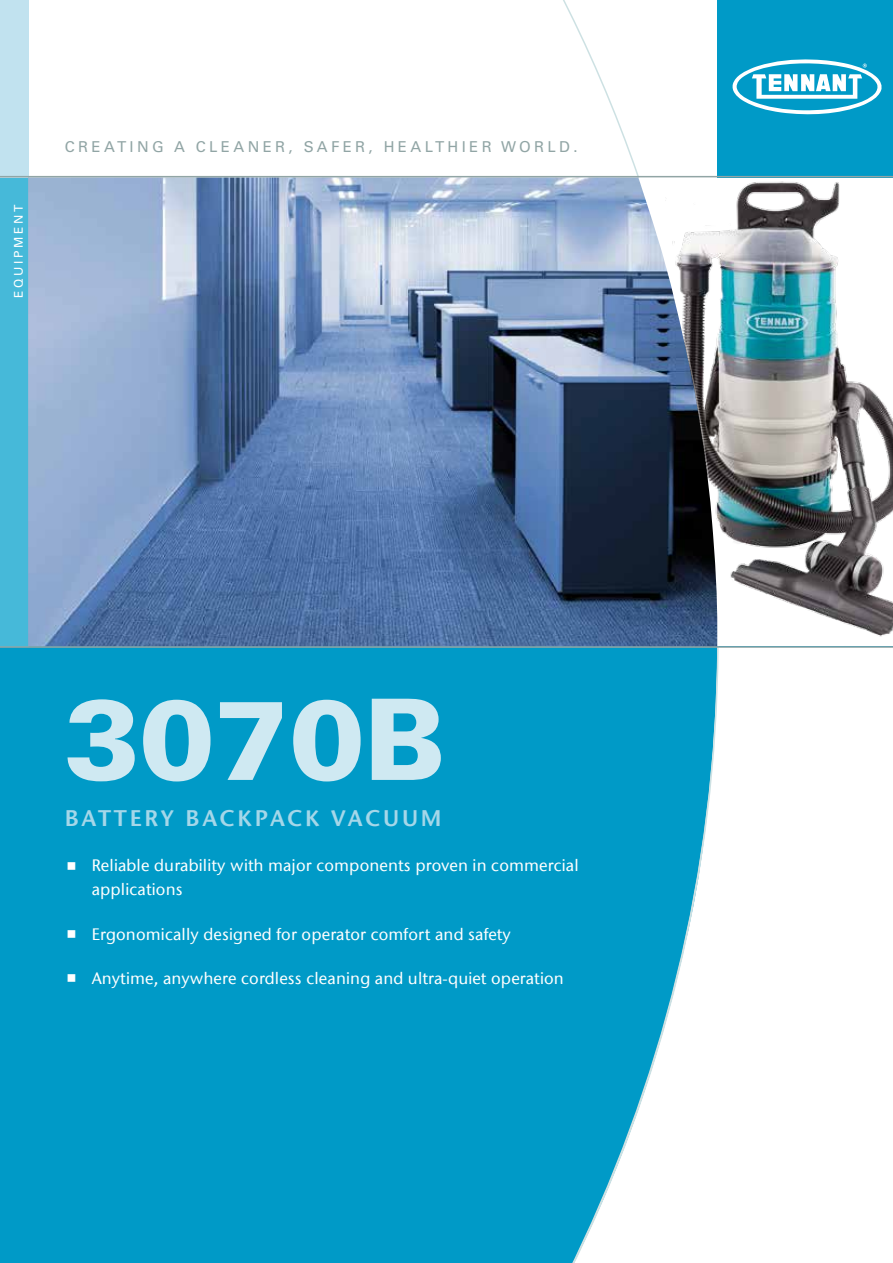
<style>
.page{position:relative;width:893px;height:1263px;background:#fff}
.page>*{position:absolute;margin:0;border:0;box-sizing:border-box;transform-origin:0 0}
.t1{font:900 112.5px "Univers LT Std";color:#cfe9f2}
.t2{font:22.5px "Stone Sans ITC Semi";letter-spacing:.12em;color:#a5d7e9}
.t3{font:500 16.5px/24px "Stone Sans ITC";letter-spacing:.01em;color:#fff}
.t4{font:15px "Univers LT Std";letter-spacing:.225em;color:#91a5a5}
.t5{font:12px "Univers LT Std";letter-spacing:.225em;color:#fff}
</style>
<div class="page">
<div style="left:0;top:646px;width:893px;height:617px;background:#009ac7"></div>
<img style="left:719px;top:177px;width:174px;height:460px">
<div style="left:0;top:176px;width:28px;height:471px;background:#46b9d9"></div>
<div style="left:0;top:0;width:28px;height:177px;background:#c1e2ef"></div>
<div style="left:719px;top:0;width:174px;height:175px;background:#009ac7"></div>
<svg style="left:732px;top:59px;width:150px;height:56px"></svg>
<div style="left:719px;top:648px;width:174px;height:615px;background:#fff"></div>
<svg style="left:563px;top:0;width:156px;height:645px"></svg>
<svg style="left:572px;top:645px;width:147px;height:618px"></svg>
<img style="left:28px;top:177px;width:689px;height:469px">
<hr style="left:0;top:646px;width:893px;height:2px;background:#91a5a5">
<hr style="left:0;top:176px;width:893px;height:1px;background:#91a5a5">
<p class="t5" style="left:11px;top:298px;width:95px;rotate:-90deg">EQUIPMENT</p>
<p class="t4" style="left:65px;top:138px;width:514px">CREATING A CLEANER, SAFER, HEALTHIER WORLD.</p>
<h1 class="t1" style="left:65px;top:669px;width:383px">3070B</h1>
<h2 class="t2" style="left:65px;top:804px;width:378px">BATTERY BACKPACK VACUUM</h2>
<p class="t3" style="left:92px;top:853px;width:488px">Reliable durability with major components proven in commercial applications</p>
<p class="t3" style="left:92px;top:922px;width:421px">Ergonomically designed for operator comfort and safety</p>
<p class="t3" style="left:92px;top:966px;width:474px">Anytime, anywhere cordless cleaning and ultra-quiet operation</p>
</div>
